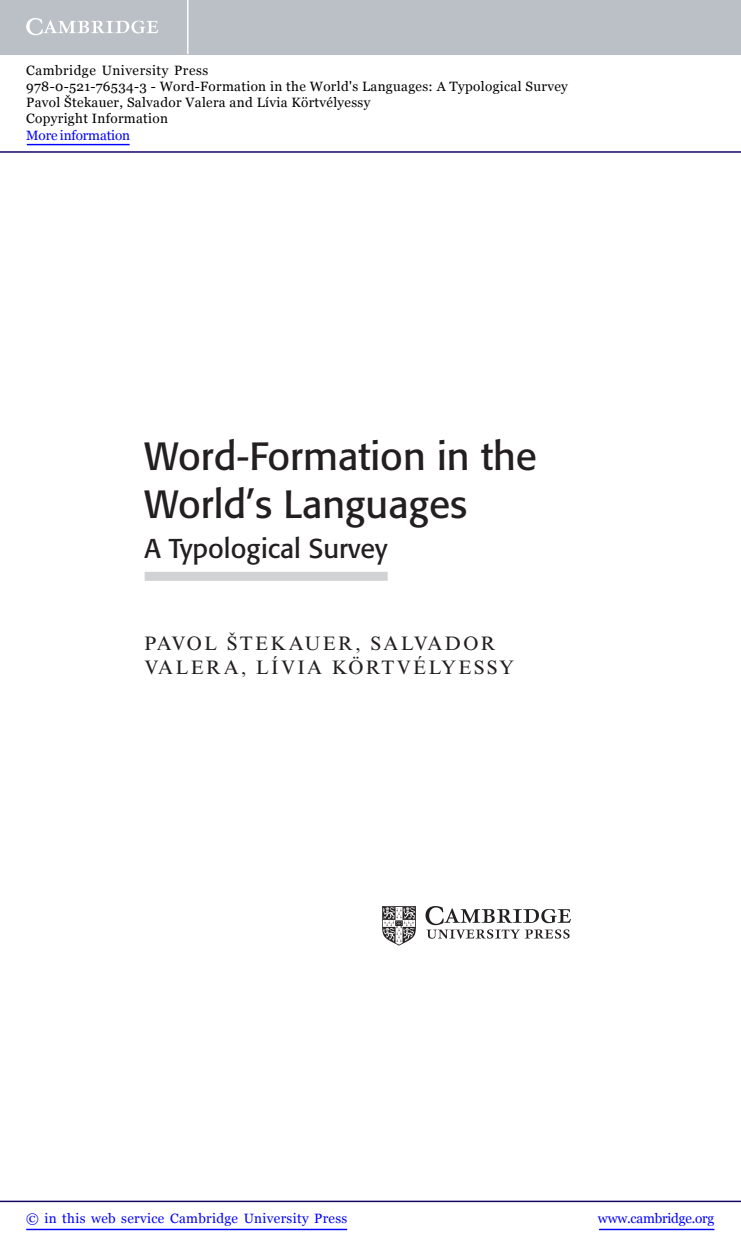
<style>
.page{position:relative;width:741px;height:1253px;background:#fff}
.page>*{position:absolute;margin:0;border:0;box-sizing:border-box;transform-origin:0 0}
.t1{font:39px/48px "Formata";color:#231f20}
.t2{font:27px "Formata";color:#231f20}
.t3{font:19.5px "Times NRMT Pro";letter-spacing:.12em;color:#231f20}
.t4{font:13.5px/16.2px "Georgia";letter-spacing:.025em;color:#000}
.t5{font:13.5px "Georgia";letter-spacing:.025em;color:#00f}
.t6{font:13.5px "Georgia";letter-spacing:-.015em;color:#00f}
.t7{font:13.5px "Georgia";letter-spacing:-.01em;color:#00f}
</style>
<div class="page">
<div style="left:145px;top:572px;width:243px;height:9px;background:#d1d2d4"></div>
<img style="left:382px;top:906px;width:188px;height:40px">
<div style="left:0;top:0;width:741px;height:54px;background:#bac0c6"></div>
<svg style="left:26px;top:18px;width:132px;height:17px"></svg>
<hr style="left:187px;top:0;width:2px;height:54px;background:#fff">
<hr style="left:0;top:151px;width:741px;height:2px;background:#150666">
<hr style="left:27px;top:144px;width:103px;height:1px;background:#00f">
<hr style="left:599px;top:1228px;width:115px;height:2px;background:#00f">
<hr style="left:0;top:1200px;width:741px;height:2px;background:#150666">
<hr style="left:26px;top:1228px;width:321px;height:2px;background:#00f">
<p class="t4" style="left:26px;top:62px;width:543px">Cambridge University Press<br>978-0-521-76534-3 - Word-Formation in the World's Languages: A Typological Survey Pavol Štekauer, Salvador Valera and Lívia Körtvélyessy<br>Copyright Information</p>
<p class="t7" style="left:26px;top:127px;width:105px">More information</p>
<h1 class="t1" style="left:145px;top:432px;width:394px">Word-Formation in the<br>World’s Languages</h1>
<h2 class="t2" style="left:145px;top:532px;width:244px">A Typological Survey</h2>
<h3 class="t3" style="left:145px;top:631px;width:112px">PAVOL ŠTEKAUE</h3>
<h3 class="t3" style="left:338px;top:631px;width:159px">R, SALVADOR</h3>
<h3 class="t3" style="left:145px;top:655px;width:16px">VALE</h3>
<h3 class="t3" style="left:206px;top:655px;width:266px">RA, LÍVIA KÖRTVÉLYESS</h3>
<h3 class="t3" style="left:499px;top:655px;width:17px">Y</h3>
<p class="t5" style="left:26px;top:1211px;width:323px">© in this web service Cambridge University Press</p>
<p class="t6" style="left:598px;top:1211px;width:118px">www.cambridge.org</p>
</div>
